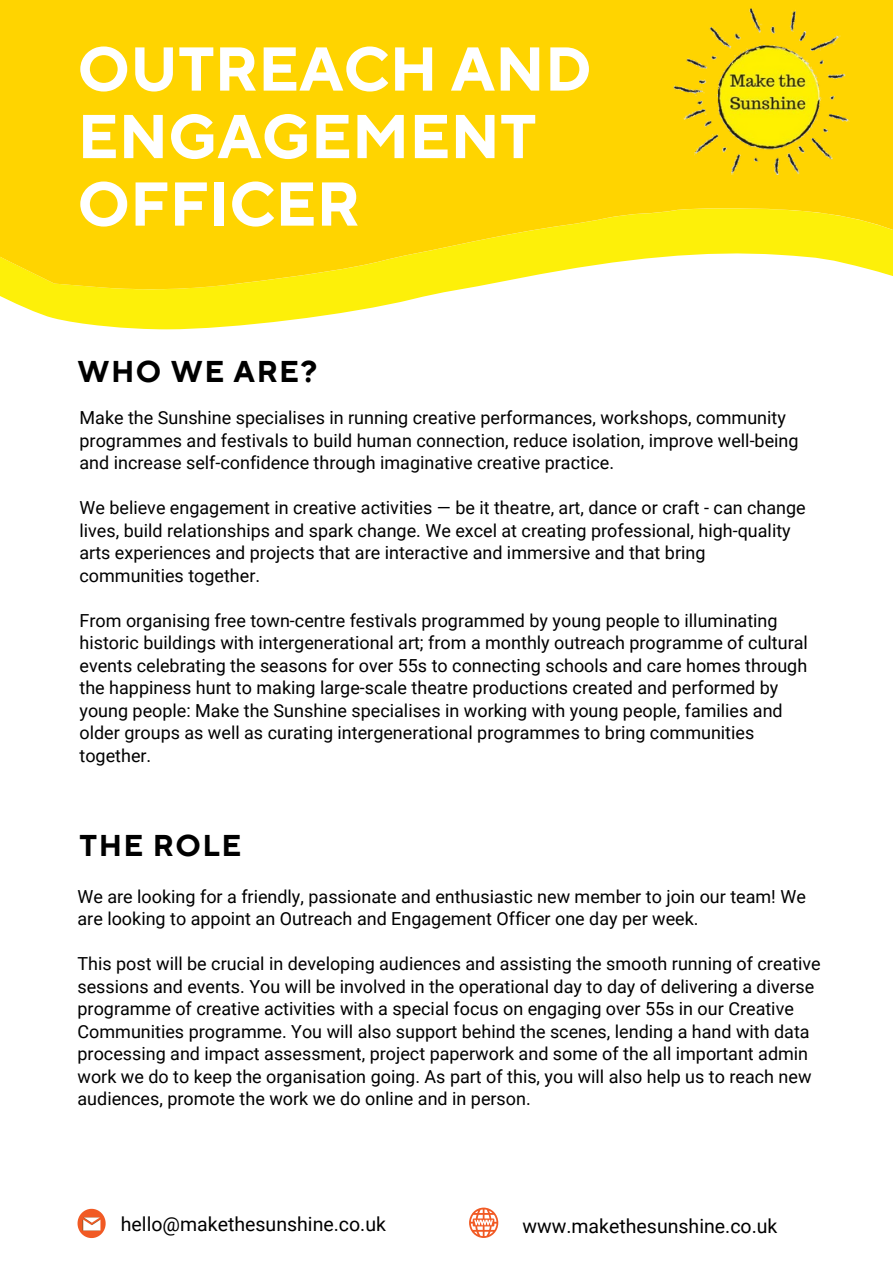
<style>
.page{position:relative;width:893px;height:1264px;background:#fff}
.page>*{position:absolute;margin:0;border:0;box-sizing:border-box;transform-origin:0 0}
.t1{font:700 61.65px/67.5px "TT Norms Pro";color:#fff}
.t2{font:700 30px "TT Norms Pro";letter-spacing:.05em;color:#000}
.t3{font:19.5px "Roboto";color:#000}
.t4{font:18px/22.5px "Roboto";color:#000}
</style>
<div class="page">
<svg style="left:31px;top:310px;width:327px;height:20px;fill:#fdf009"></svg>
<svg style="left:0;top:0;width:892px;height:310px;background:#fedb18"></svg>
<svg style="left:77px;top:1208px;width:29px;height:29px"></svg>
<svg style="left:469px;top:1207px;width:29px;height:30px"></svg>
<img style="left:653px;top:4px;width:239px;height:170px">
<h1 class="t1" style="left:77px;top:38px;width:515px">OUTREACH AND<br>ENGAGEMENT<br>OFFICER</h1>
<h2 class="t2" style="left:77px;top:354px;width:241px">WHO WE ARE?</h2>
<p class="t4" style="left:79px;top:407px;width:720px">Make the Sunshine specialises in running creative performances, workshops, community programmes and festivals to build human connection, reduce isolation, improve well-being and increase self-confidence through imaginative creative practice.</p>
<p class="t4" style="left:79px;top:497px;width:727px">We believe engagement in creative activities — be it theatre, art, dance or craft - can change lives, build relationships and spark change. We excel at creating professional, high-quality arts experiences and projects that are interactive and immersive and that bring communities together.</p>
<p class="t4" style="left:79px;top:609px;width:729px">From organising free town-centre festivals programmed by young people to illuminating historic buildings with intergenerational art; from a monthly outreach programme of cultural events celebrating the seasons for over 55s to connecting schools and care homes through the happiness hunt to making large-scale theatre productions created and performed by young people: Make the Sunshine specialises in working with young people, families and older groups as well as curating intergenerational programmes to bring communities together.</p>
<h2 class="t2" style="left:79px;top:827px;width:163px">THE ROLE</h2>
<p class="t4" style="left:77px;top:885px;width:729px">We are looking for a friendly, passionate and enthusiastic new member to join our team! We are looking to appoint an Outreach and Engagement Officer one day per week.</p>
<p class="t4" style="left:77px;top:952px;width:744px">This post will be crucial in developing audiences and assisting the smooth running of creative sessions and events. You will be involved in the operational day to day of delivering a diverse programme of creative activities with a special focus on engaging over 55s in our Creative Communities programme. You will also support behind the scenes, lending a hand with data processing and impact assessment, project paperwork and some of the all important admin work we do to keep the organisation going. As part of this, you will also help us to reach new audiences, promote the work we do online and in person.</p>
<p class="t3" style="left:121px;top:1212px;width:267px">hello@makethesunshine.co.uk</p>
<p class="t3" style="left:522px;top:1214px;width:257px">www.makethesunshine.co.uk</p>
</div>
